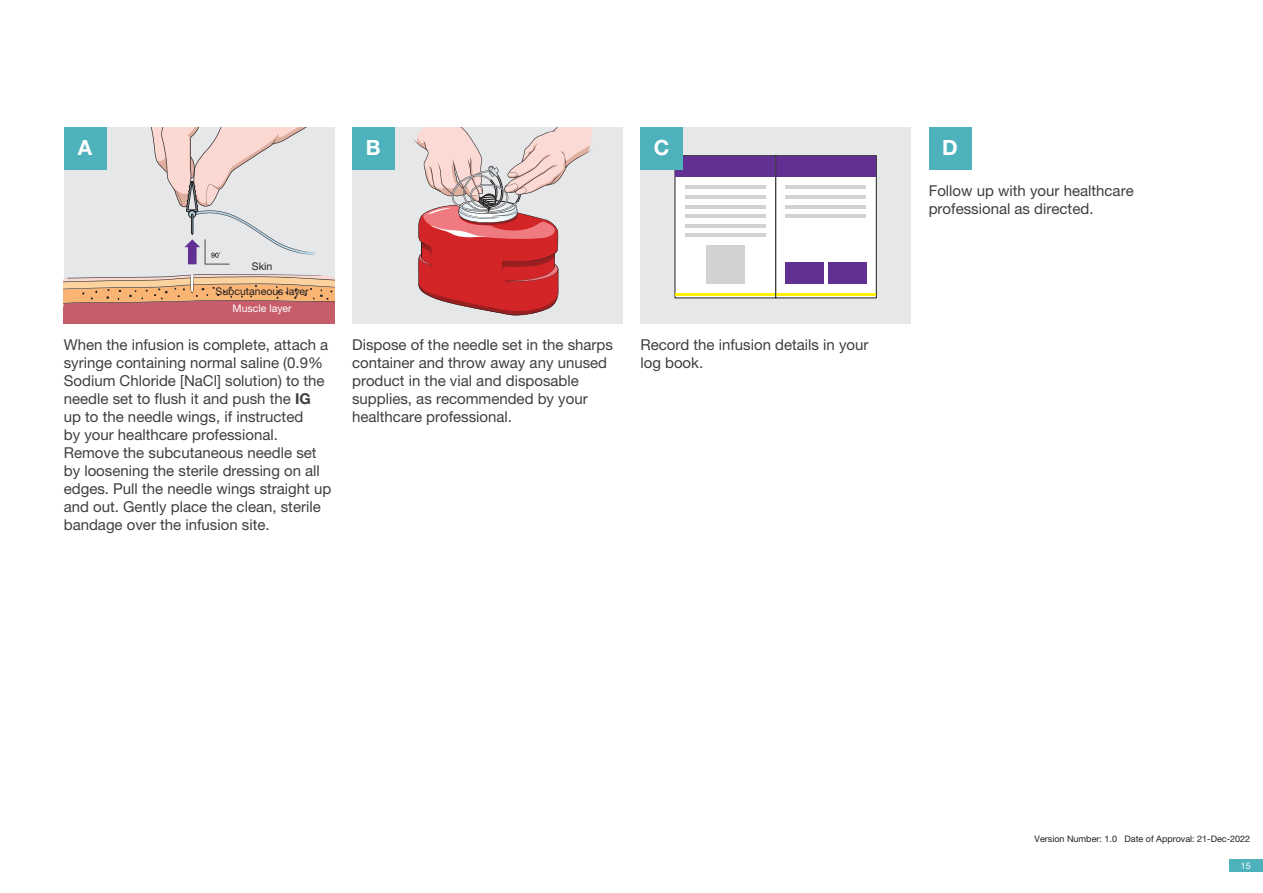
<style>
.page{position:relative;width:1263px;height:893px;background:#fff}
.page>*{position:absolute;margin:0;border:0;box-sizing:border-box;transform-origin:0 0}
.t1{font:21px "Helvetica Neue LT 75 Bd";color:#fff}
.body{font:15px/18px "Helvetica Neue LT 55 Rm";color:#3e3e3f}
._3_BODY{font:10.5px "Helvetica Neue LT 55 Rm";color:#231f20}
._3_BODY-2{font:10.5px "Helvetica Neue LT 55 Rm";color:#fff}
.New_Body{font:9px "Helvetica Neue LT 55 Rm";color:#231f20}
.t2{font:9px "Helvetica Neue LT 55 Rm";color:#fff}
.s1{font-family:"Helvetica Neue LT 75 Bd"}
</style>
<div class="page">
<hr style="left:0;top:0;width:1px;height:893px;background:#4eb2bc">
<div style="left:1229px;top:859px;width:34px;height:13px;background:#4eb2bc"></div>
<div style="left:352px;top:128px;width:270px;height:196px;background:#e6e7e9"></div>
<svg style="left:413px;top:128px;width:179px;height:188px"></svg>
<div style="left:64px;top:128px;width:270px;height:196px;background:#e6e7e9"></div>
<svg style="left:64px;top:274px;width:270px;height:50px;background:#d68c7a"></svg>
<svg style="left:151px;top:128px;width:164px;height:136px"></svg>
<div style="left:640px;top:128px;width:271px;height:196px;background:#e6e7e9"></div>
<div style="left:776px;top:156px;width:100px;height:142px;background:#fff"></div>
<div style="left:775px;top:155px;width:102px;height:143px;border:1px solid #231f20"></div>
<hr style="left:776px;top:293px;width:100px;height:2px;background:#fff101">
<hr style="left:785px;top:186px;width:80px;height:3px;background:#d1d2d4">
<hr style="left:785px;top:195px;width:80px;height:4px;background:#d1d2d4">
<hr style="left:785px;top:205px;width:80px;height:3px;background:#d1d2d4">
<hr style="left:785px;top:214px;width:80px;height:4px;background:#d1d2d4">
<div style="left:776px;top:156px;width:100px;height:21px;background:#622f92"></div>
<div style="left:785px;top:262px;width:39px;height:21px;background:#622f92"></div>
<div style="left:828px;top:262px;width:38px;height:21px;background:#622f92"></div>
<div style="left:675px;top:156px;width:101px;height:142px;background:#fff"></div>
<div style="left:675px;top:155px;width:101px;height:143px;border:1px solid #231f20"></div>
<hr style="left:675px;top:293px;width:100px;height:2px;background:#fff101">
<div style="left:675px;top:156px;width:100px;height:21px;background:#622f92"></div>
<hr style="left:685px;top:186px;width:80px;height:3px;background:#d1d2d4">
<hr style="left:685px;top:195px;width:80px;height:4px;background:#d1d2d4">
<hr style="left:685px;top:205px;width:80px;height:3px;background:#d1d2d4">
<hr style="left:685px;top:214px;width:80px;height:4px;background:#d1d2d4">
<hr style="left:685px;top:224px;width:80px;height:4px;background:#d1d2d4">
<hr style="left:685px;top:234px;width:80px;height:3px;background:#d1d2d4">
<div style="left:706px;top:245px;width:39px;height:38px;background:#d1d2d4"></div>
<div style="left:352px;top:128px;width:43px;height:42px;background:#4eb2bc"></div>
<div style="left:64px;top:128px;width:42px;height:42px;background:#4eb2bc"></div>
<div style="left:640px;top:128px;width:43px;height:42px;background:#4eb2bc"></div>
<div style="left:929px;top:128px;width:42px;height:42px;background:#4eb2bc"></div>
<p class="t1" style="left:78px;top:134px;width:16px">A</p>
<p class="t1" style="left:366px;top:134px;width:16px">B</p>
<p class="t1" style="left:654px;top:134px;width:17px">C</p>
<p class="t1" style="left:942px;top:134px;width:17px">D</p>
<p class="_3_BODY" style="left:252px;top:260px;width:22px">Skin</p>
<p class="_3_BODY" style="left:216px;top:285px;width:95px">Subcutaneous layer</p>
<p class="_3_BODY-2" style="left:233px;top:302px;width:61px">Muscle layer</p>
<p class="body" style="left:64px;top:335px;width:269px">When the infusion is complete, attach a syringe containing normal saline (0.9% Sodium Chloride [NaCl] solution) to the needle set to flush it and push the <span class="s1">IG </span>up to the needle wings, if instructed<br>by your healthcare professional.<br>Remove the subcutaneous needle set by loosening the sterile dressing on all edges. Pull the needle wings straight up and out. Gently place the clean, sterile bandage over the infusion site.</p>
<p class="body" style="left:352px;top:335px;width:262px">Dispose of the needle set in the sharps container and throw away any unused product in the vial and disposable supplies, as recommended by your healthcare professional.</p>
<p class="body" style="left:640px;top:335px;width:230px">Record the infusion details in your log book.</p>
<p class="body" style="left:929px;top:181px;width:206px">Follow up with your healthcare professional as directed.</p>
<p class="New_Body" style="left:1035px;top:833px;width:217px">Version Number: 1.0 Date of Approval: 21-Dec-2022</p>
<p class="t2" style="left:1241px;top:860px;width:12px">15</p>
</div>
